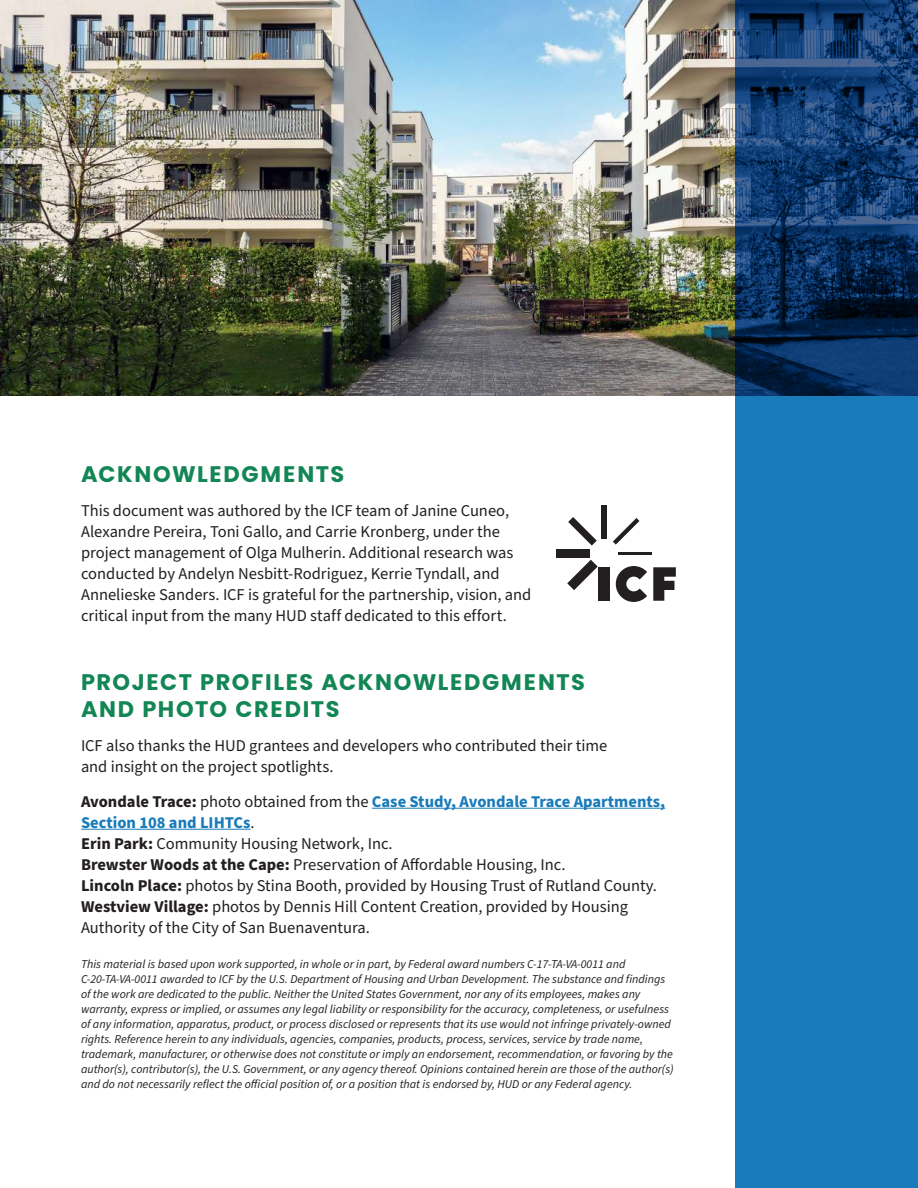
<style>
.page{position:relative;width:918px;height:1188px;background:#fff}
.page>*{position:absolute;margin:0;border:0;box-sizing:border-box;transform-origin:0 0}
.t1{font:700 22.5px/27px "Poppins";letter-spacing:.07em;color:#128654}
.t2{font:16.5px/21px "Source Sans Pro";color:#231f20}
.t3{font:italic 12px/15px "Source Sans Pro";color:#231f20}
.s1{font-weight:700}
.s2{font-weight:700;color:#197bba}
</style>
<div class="page">
<hr style="left:372px;top:808px;width:293px;height:1px;background:#197bba">
<hr style="left:81px;top:829px;width:170px;height:1px;background:#197bba">
<svg style="left:653px;top:567px;width:23px;height:34px"></svg>
<div style="left:599px;top:567px;width:11px;height:34px;background:#231f20"></div>
<svg style="left:567px;top:560px;width:31px;height:30px"></svg>
<div style="left:557px;top:549px;width:33px;height:8px;background:#231f20"></div>
<svg style="left:568px;top:517px;width:29px;height:29px"></svg>
<div style="left:602px;top:506px;width:5px;height:33px;background:#231f20"></div>
<svg style="left:613px;top:518px;width:26px;height:27px"></svg>
<hr style="left:618px;top:552px;width:34px;height:3px;background:#231f20">
<svg style="left:616px;top:566px;width:31px;height:35px"></svg>
<img style="left:0;top:0;width:735px;height:395px">
<div style="left:735px;top:0;width:183px;height:1188px;background:#197bba"></div>
<svg style="left:735px;top:0;width:183px;height:395px"></svg>
<h1 class="t1" style="left:81px;top:460px;width:265px">ACKNOWLEDGMENTS</h1>
<p class="t2" style="left:81px;top:501px;width:452px">This document was authored by the ICF team of Janine Cuneo, Alexandre Pereira, Toni Gallo, and Carrie Kronberg, under the project management of Olga Mulherin. Additional research was conducted by Andelyn Nesbitt-Rodriguez, Kerrie Tyndall, and Annelieske Sanders. ICF is grateful for the partnership, vision, and critical input from the many HUD staff dedicated to this effort.</p>
<h1 class="t1" style="left:81px;top:669px;width:506px">PROJECT PROFILES ACKNOWLEDGMENTS<br>AND PHOTO CREDITS</h1>
<h2 class="t2" style="left:81px;top:736px;width:528px">ICF also thanks the HUD grantees and developers who contributed their time and insight on the project spotlights.</h2>
<p class="t2" style="left:81px;top:792px;width:586px"><span class="s1">Avondale Trace:</span> photo obtained from the <span class="s2">Case Study, Avondale Trace Apartments, Section 108 and LIHTCs</span>.<br><span class="s1">Erin Park:</span> Community Housing Network, Inc.<br><span class="s1">Brewster Woods at the Cape:</span> Preservation of Affordable Housing, Inc.<br><span class="s1">Lincoln Place:</span> photos by Stina Booth, provided by Housing Trust of Rutland County.<br><span class="s1">Westview Village:</span> photos by Dennis Hill Content Creation, provided by Housing Authority of the City of San Buenaventura.</p>
<p class="t3" style="left:81px;top:957px;width:594px">This material is based upon work supported, in whole or in part, by Federal award numbers C-17-TA-VA-0011 and C-20-TA-VA-0011 awarded to ICF by the U.S. Department of Housing and Urban Development. The substance and findings of the work are dedicated to the public. Neither the United States Government, nor any of its employees, makes any warranty, express or implied, or assumes any legal liability or responsibility for the accuracy, completeness, or usefulness of any information, apparatus, product, or process disclosed or represents that its use would not infringe privately-owned rights. Reference herein to any individuals, agencies, companies, products, process, services, service by trade name, trademark, manufacturer, or otherwise does not constitute or imply an endorsement, recommendation, or favoring by the author(s), contributor(s), the U.S. Government, or any agency thereof. Opinions contained herein are those of the author(s) and do not necessarily reflect the official position of, or a position that is endorsed by, HUD or any Federal agency.</p>
</div>
